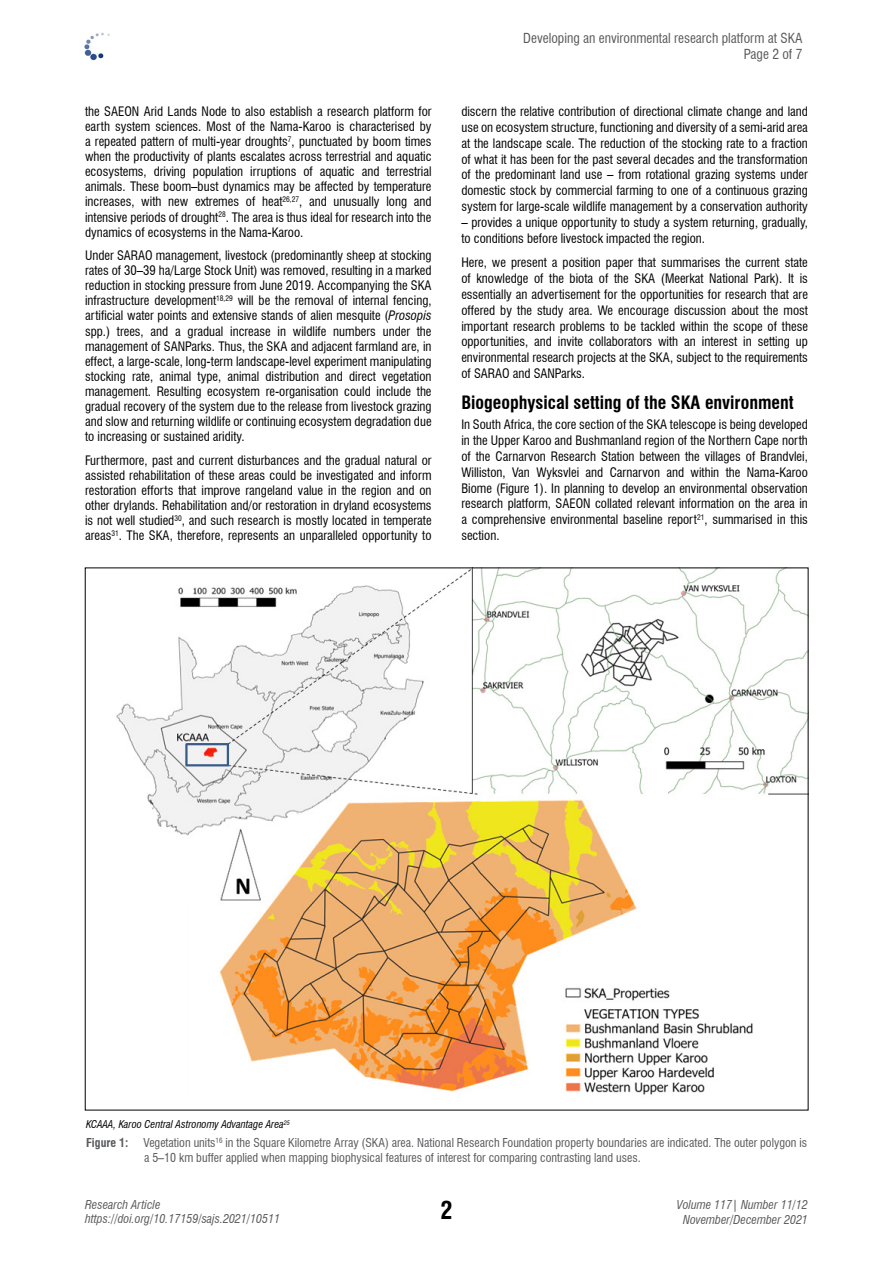
<style>
.page{position:relative;width:893px;height:1263px;background:#fff}
.page>*{position:absolute;margin:0;border:0;box-sizing:border-box;transform-origin:0 0}
.t1{font:700 condensed 24px "Swiss 721 BT";color:#000}
.Heading_1{font:700 condensed 18px "Swiss 721 BT";color:#000}
.HEADER_top{font:condensed 13.5px "Swiss 721 BT";color:#58595b}
.BODY{font:condensed 12.75px/15px "Swiss 721 BT";color:#000;text-align:justify}
.Figure_Caption{font:condensed 12px/15px "Swiss 721 BT";color:#58595b}
.INFO_LAST{font:italic condensed 12px/14.4px "Swiss 721 BT";color:#58595b;text-align:center}
.Figure_Caption-2{font:700 condensed 12px "Swiss 721 BT";color:#58595b}
.FIG_source{font:italic condensed 10.5px "Swiss 721 BT";color:#000}
.s1{font-style:italic}
</style>
<div class="page">
<img style="left:84px;top:32px;width:26px;height:29px">
<img style="left:116px;top:570px;width:690px;height:525px">
<p class="BODY" style="left:85px;top:104px;width:348px">the SAEON Arid Lands Node to also establish a research platform for earth system sciences. Most of the Nama-Karoo is characterised by a repeated pattern of multi-year droughts<sup>7</sup>, punctuated by boom times when the productivity of plants escalates across terrestrial and aquatic ecosystems, driving population irruptions of aquatic and terrestrial animals. These boom–bust dynamics may be affected by temperature increases, with new extremes of heat<sup>26,27</sup>, and unusually long and intensive periods of drought<sup>28</sup>. The area is thus ideal for research into the dynamics of ecosystems in the Nama-Karoo.</p>
<p class="BODY" style="left:85px;top:248px;width:348px">Under SARAO management, livestock (predominantly sheep at stocking rates of 30–39 ha/Large Stock Unit) was removed, resulting in a marked reduction in stocking pressure from June 2019. Accompanying the SKA infrastructure development<sup>18,29</sup> will be the removal of internal fencing, artificial water points and extensive stands of alien mesquite (<span class="s1">Prosopis </span>spp.) trees, and a gradual increase in wildlife numbers under the management of SANParks. Thus, the SKA and adjacent farmland are, in effect, a large-scale, long-term landscape-level experiment manipulating stocking rate, animal type, animal distribution and direct vegetation management. Resulting ecosystem re-organisation could include the gradual recovery of the system due to the release from livestock grazing and slow and returning wildlife or continuing ecosystem degradation due to increasing or sustained aridity.</p>
<p class="BODY" style="left:85px;top:452px;width:348px">Furthermore, past and current disturbances and the gradual natural or assisted rehabilitation of these areas could be investigated and inform restoration efforts that improve rangeland value in the region and on other drylands. Rehabilitation and/or restoration in dryland ecosystems is not well studied<sup>30</sup>, and such research is mostly located in temperate areas<sup>31</sup>. The SKA, therefore, represents an unparalleled opportunity to</p>
<p class="HEADER_top" style="left:523px;top:30px;width:281px">Developing an environmental research platform at SKA</p>
<p class="HEADER_top" style="left:744px;top:46px;width:60px">Page 2 of 7</p>
<p class="BODY" style="left:461px;top:103px;width:348px;line-height:15.9px">discern the relative contribution of directional climate change and land use on ecosystem structure, functioning and diversity of a semi-arid area at the landscape scale. The reduction of the stocking rate to a fraction of what it has been for the past several decades and the transformation of the predominant land use – from rotational grazing systems under domestic stock by commercial farming to one of a continuous grazing system for large-scale wildlife management by a conservation authority</p>
<p class="BODY" style="left:461px;top:214px;width:348px;line-height:15.9px">– provides a unique opportunity to study a system returning, gradually, to conditions before livestock impacted the region.</p>
<p class="BODY" style="left:461px;top:255px;width:348px;line-height:15.9px">Here, we present a position paper that summarises the current state of knowledge of the biota of the SKA (Meerkat National Park). It is essentially an advertisement for the opportunities for research that are offered by the study area. We encourage discussion about the most important research problems to be tackled within the scope of these opportunities, and invite collaborators with an interest in setting up environmental research projects at the SKA, subject to the requirements of SARAO and SANParks.</p>
<p class="Heading_1" style="left:461px;top:392px;width:334px">Biogeophysical setting of the SKA environment</p>
<p class="BODY" style="left:461px;top:416px;width:348px;line-height:15.9px">In South Africa, the core section of the SKA telescope is being developed in the Upper Karoo and Bushmanland region of the Northern Cape north of the Carnarvon Research Station between the villages of Brandvlei, Williston, Van Wyksvlei and Carnarvon and within the Nama-Karoo Biome (Figure 1). In planning to develop an environmental observation research platform, SAEON collated relevant information on the area in a comprehensive environmental baseline report<sup>21</sup>, summarised in this section.</p>
<p class="FIG_source" style="left:86px;top:1118px;width:205px">KCAAA, Karoo Central Astronomy Advantage Area<sup>25</sup></p>
<p class="Figure_Caption-2" style="left:86px;top:1136px;width:44px">Figure 1:</p>
<p class="Figure_Caption" style="left:144px;top:1135px;width:665px">Vegetation units<sup>16</sup> in the Square Kilometre Array (SKA) area. National Research Foundation property boundaries are indicated. The outer polygon is a 5–10 km buffer applied when mapping biophysical features of interest for comparing contrasting land uses.</p>
<p class="INFO_LAST" style="left:85px;top:1197px;width:77px">Research Article</p>
<p class="INFO_LAST" style="left:85px;top:1211px;width:197px">https://doi.org/10.17159/sajs.2021/10511</p>
<p class="t1" style="left:440px;top:1195px;width:13px">2</p>
<p class="INFO_LAST" style="left:677px;top:1198px;width:133px">Volume 117| Number 11/12<br>November/December 2021</p>
</div>
